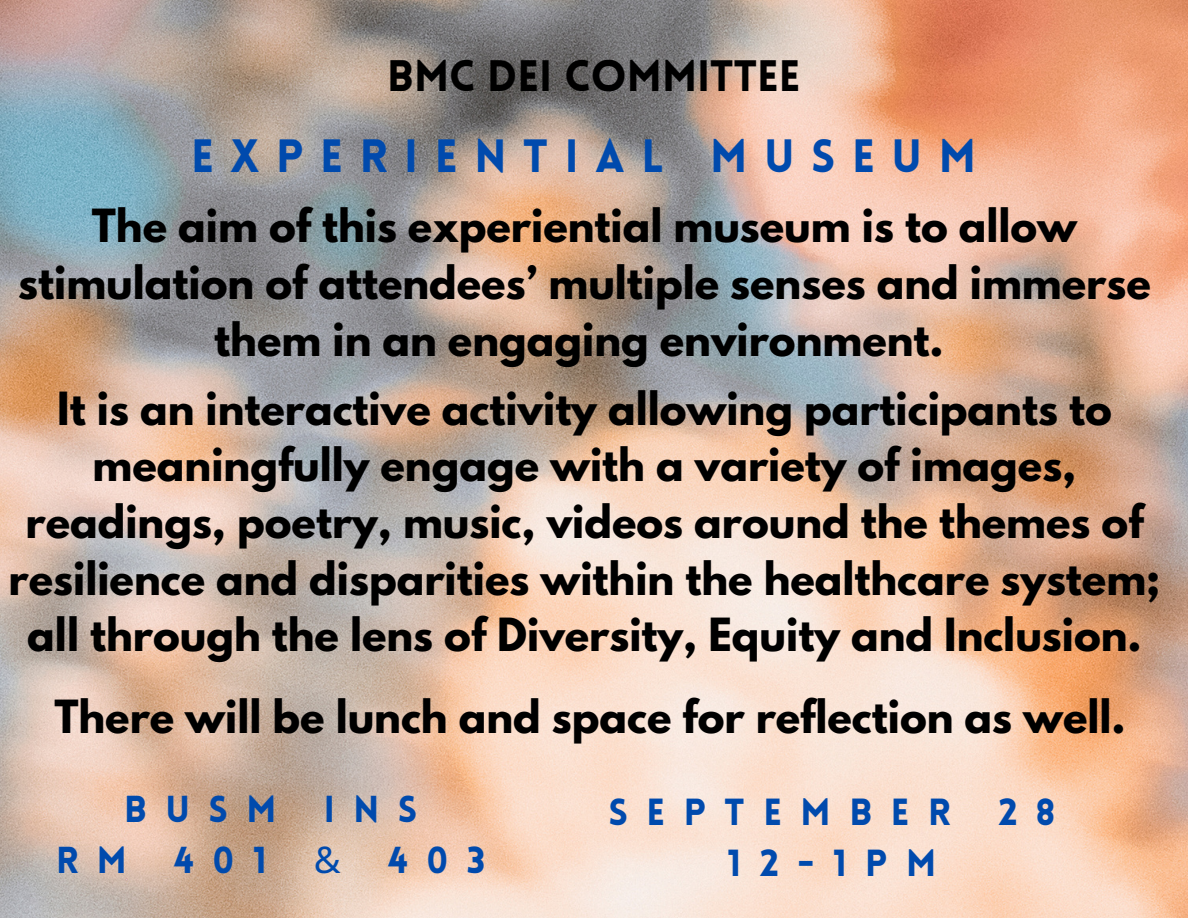
<style>
.page{position:relative;width:1188px;height:918px;background:#fff}
.page>*{position:absolute;margin:0;border:0;box-sizing:border-box;transform-origin:0 0}
.t1{font:900 45.6px "Lovelo";letter-spacing:.365em;color:#004aad}
.t2{font:900 43.05px "Lovelo";color:#000}
.t3{font:700 40.5px/56.7px "League Spartan";color:#000;text-align:center}
.t4{font:900 36.9px "Lovelo";letter-spacing:.505em;color:#004aad}
.t5{font:900 36.75px "Lovelo";letter-spacing:.505em;color:#004aad}
.t6{font:36.75px "Noto Sans";color:#004aad}
</style>
<div class="page">
<img style="left:0;top:0;width:1188px;height:918px">
<p class="t2" style="left:387px;top:59px;width:415px">BMC DEI COMMITTEE</p>
<p class="t1" style="left:191px;top:138px;width:787px">EXPERIENTIAL MUSEUM</p>
<p class="t3" style="left:18px;top:203px;width:1134px">The aim of this experiential museum is to allow stimulation of attendees’ multiple senses and immerse them in an engaging environment.</p>
<p class="t3" style="left:9px;top:385px;width:1153px">It is an interactive activity allowing participants to meaningfully engage with a variety of images, readings, poetry, music, videos around the themes of resilience and disparities within the healthcare system; all through the lens of Diversity, Equity and Inclusion.</p>
<p class="t3" style="left:54px;top:693px;width:1073px">There will be lunch and space for reflection as well.</p>
<p class="t5" style="left:124px;top:794px;width:154px">BUSM</p>
<p class="t5" style="left:324px;top:794px;width:95px">INS</p>
<p class="t5" style="left:56px;top:845px;width:72px">R M</p>
<p class="t5" style="left:174px;top:845px;width:94px">401</p>
<p class="t6" style="left:314px;top:833px;width:28px">&amp;</p>
<p class="t5" style="left:388px;top:845px;width:99px">403</p>
<p class="t4" style="left:608px;top:798px;width:344px">SEPTEMBER</p>
<p class="t4" style="left:998px;top:798px;width:59px">2 8</p>
<p class="t4" style="left:728px;top:849px;width:210px">12-1PM</p>
</div>
